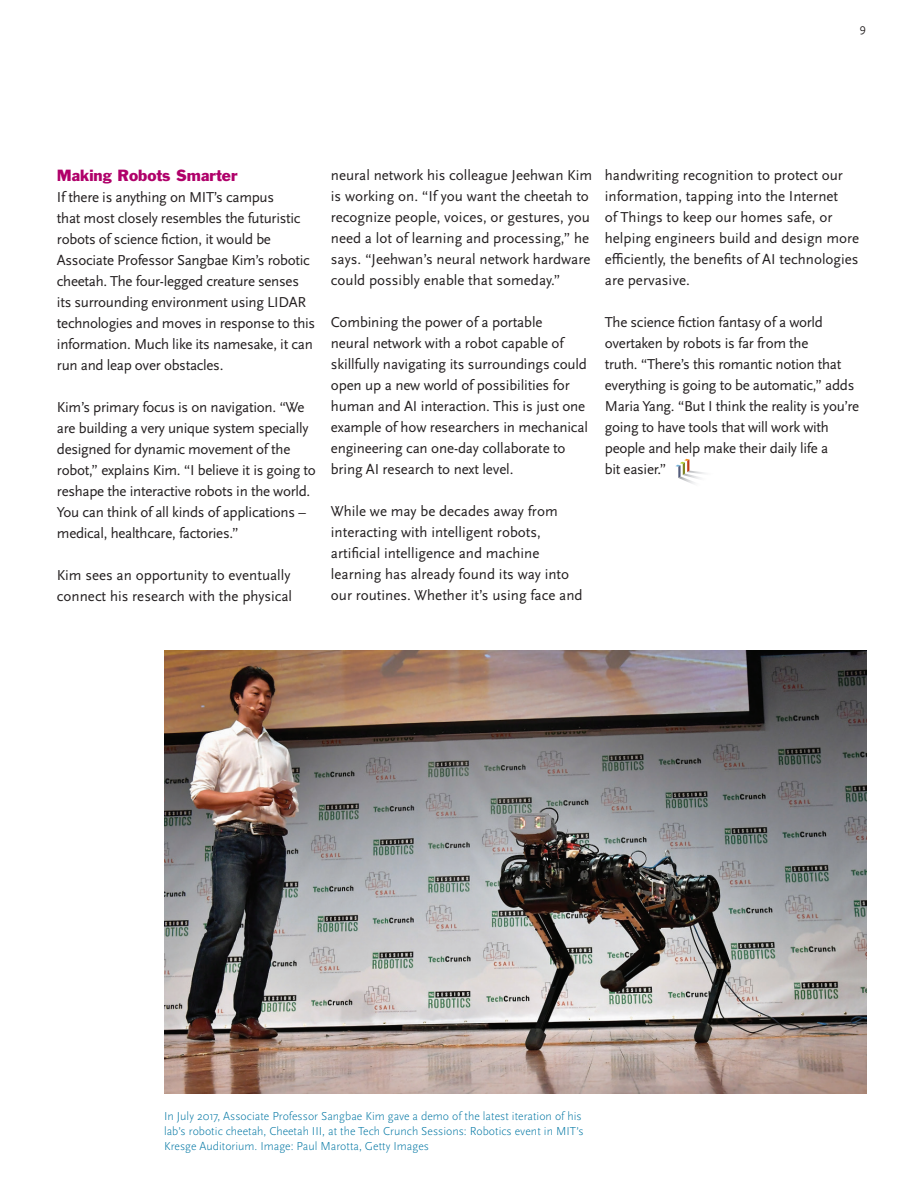
<style>
.page{position:relative;width:918px;height:1188px;background:#fff}
.page>*{position:absolute;margin:0;border:0;box-sizing:border-box;transform-origin:0 0}
.t1{font:15px/21px "Scala Sans OT";letter-spacing:-.01em;color:#231f20}
.t2{font:15px "Franklin Gothic";color:#b0016a}
.t3{font:300 12px/15px "Scala Sans OT";color:#0076a3}
.t4{font:12px "Scala Sans OT";color:#231f20}
</style>
<div class="page">
<svg style="left:675px;top:459px;width:30px;height:25px"></svg>
<img style="left:164px;top:651px;width:702px;height:443px">
<p class="t4" style="left:860px;top:22px;width:8px">9</p>
<p class="t2" style="left:57px;top:166px;width:182px">Making Robots Smarter</p>
<p class="t1" style="left:57px;top:187px;width:260px">If there is anything on MIT’s campus<br>that most closely resembles the futuristic robots of science fiction, it would be Associate Professor Sangbae Kim’s robotic cheetah. The four-legged creature senses its surrounding environment using LIDAR technologies and moves in response to this information. Much like its namesake, it can run and leap over obstacles.</p>
<p class="t1" style="left:57px;top:397px;width:261px">Kim’s primary focus is on navigation. “We are building a very unique system specially designed for dynamic movement of the robot,” explains Kim. “I believe it is going to reshape the interactive robots in the world.<br>You can think of all kinds of applications – medical, healthcare, factories.”</p>
<p class="t1" style="left:57px;top:565px;width:237px">Kim sees an opportunity to eventually connect his research with the physical</p>
<p class="t1" style="left:331px;top:165px;width:263px">neural network his colleague Jeehwan Kim is working on. “If you want the cheetah to recognize people, voices, or gestures, you need a lot of learning and processing,” he says. “Jeehwan’s neural network hardware could possibly enable that someday.”</p>
<p class="t1" style="left:331px;top:312px;width:259px">Combining the power of a portable<br>neural network with a robot capable of skillfully navigating its surroundings could open up a new world of possibilities for human and AI interaction. This is just one example of how researchers in mechanical engineering can one-day collaborate to bring AI research to next level.</p>
<p class="t1" style="left:331px;top:501px;width:253px">While we may be decades away from interacting with intelligent robots, artificial intelligence and machine learning has already found its way into our routines. Whether it’s using face and</p>
<p class="t1" style="left:605px;top:165px;width:256px">handwriting recognition to protect our information, tapping into the Internet<br>of Things to keep our homes safe, or helping engineers build and design more efficiently, the benefits of AI technologies are pervasive.</p>
<p class="t1" style="left:605px;top:312px;width:256px">The science fiction fantasy of a world overtaken by robots is far from the<br>truth. “There’s this romantic notion that everything is going to be automatic,” adds Maria Yang. “But I think the reality is you’re going to have tools that will work with people and help make their daily life a<br>bit easier.”</p>
<p class="t3" style="left:164px;top:1109px;width:421px">In July 2017, Associate Professor Sangbae Kim gave a demo of the latest iteration of his lab’s robotic cheetah, Cheetah III, at the Tech Crunch Sessions: Robotics event in MIT’s<br>Kresge Auditorium. Image: Paul Marotta, Getty Images</p>
</div>
